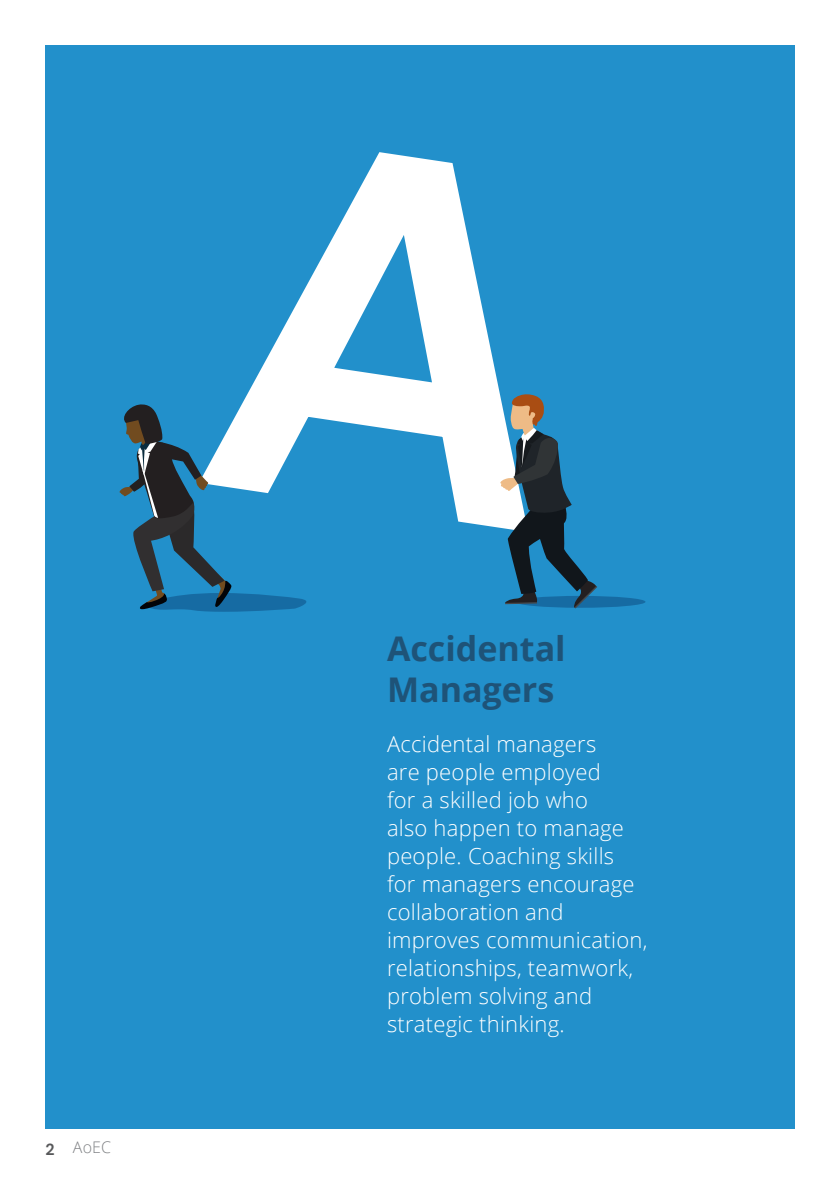
<style>
.page{position:relative;width:840px;height:1191px;background:#fff}
.page>*{position:absolute;margin:0;border:0;box-sizing:border-box;transform-origin:0 0}
.t1{font:700 34px/40.8px "Open Sans";color:#1e5378}
.t2{font:300 22px/28px "Open Sans";letter-spacing:.01em;color:#fff}
.t3{font:300 16px "Open Sans";color:#808285}
.s1{font-family:"DM Sans";font-weight:700;color:#57585a}
</style>
<div class="page">
<div style="left:45px;top:45px;width:749px;height:1083px;background:#2290cb"></div>
<div style="left:514px;top:596px;width:131px;height:12px;background:#166ba3;border-radius:50%"></div>
<svg style="left:119px;top:404px;width:188px;height:208px"></svg>
<svg style="left:505px;top:530px;width:92px;height:78px"></svg>
<svg style="left:201px;top:394px;width:371px;height:136px"></svg>
<p class="t3" style="left:45px;top:1136px;width:67px"><span class="s1">2</span> AoEC</p>
<p class="t1" style="left:387px;top:627px;width:180px">Accidental<br>Managers</p>
<p class="t2" style="left:387px;top:730px;width:262px">Accidental managers<br>are people employed<br>for a skilled job who<br>also happen to manage people. Coaching skills for managers encourage collaboration and improves communication, relationships, teamwork, problem solving and strategic thinking.</p>
</div>
